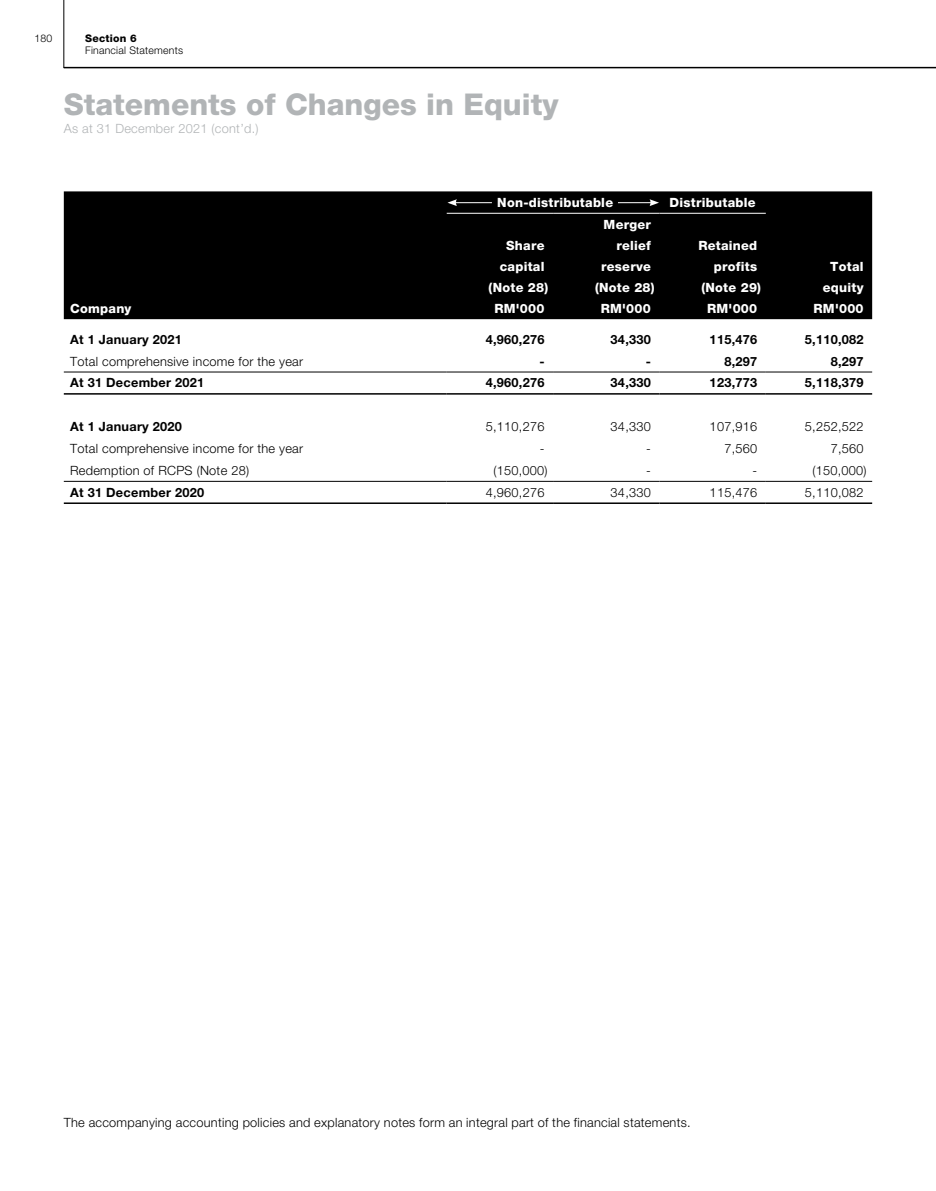
<style>
.page{position:relative;width:936px;height:1191px;background:#fff}
.page>*{position:absolute;margin:0;border:0;box-sizing:border-box;transform-origin:0 0}
.t1{font:800 30px "Helvetica Neue LT Std";color:#b1b4b6}
.t2{font:300 12.75px "Helvetica Neue LT Std";letter-spacing:.02em;color:#000}
.t3{font:800 12.75px/21px "Helvetica Neue LT Std";letter-spacing:.02em;color:#fff;text-align:right}
.t4{font:700 12.75px "Helvetica Neue LT Std";letter-spacing:.02em;color:#000}
.t5{font:300 12.75px "Helvetica Neue LT Std";letter-spacing:.02em;color:#b1b4b6}
.t6{font:300 10.5px "Helvetica Neue LT Std";letter-spacing:.02em;color:#000}
.t7{font:800 10.5px "Helvetica Neue LT Std";letter-spacing:.02em;color:#000}
</style>
<div class="page">
<hr style="left:64px;top:67px;width:871px;height:1px;background:#000">
<hr style="left:64px;top:0;width:1px;height:68px;background:#000">
<div style="left:64px;top:191px;width:808px;height:128px;background:#000"></div>
<hr style="left:64px;top:372px;width:382px;height:1px;background:#000">
<hr style="left:446px;top:372px;width:107px;height:1px;background:#000">
<hr style="left:553px;top:372px;width:106px;height:1px;background:#000">
<hr style="left:659px;top:372px;width:106px;height:1px;background:#000">
<hr style="left:765px;top:372px;width:107px;height:1px;background:#000">
<hr style="left:64px;top:393px;width:382px;height:1px;background:#000">
<hr style="left:446px;top:393px;width:107px;height:1px;background:#000">
<hr style="left:553px;top:393px;width:106px;height:1px;background:#000">
<hr style="left:659px;top:393px;width:106px;height:1px;background:#000">
<hr style="left:765px;top:393px;width:107px;height:1px;background:#000">
<hr style="left:64px;top:481px;width:382px;height:1px;background:#000">
<hr style="left:446px;top:481px;width:107px;height:1px;background:#000">
<hr style="left:553px;top:481px;width:106px;height:1px;background:#000">
<hr style="left:659px;top:481px;width:106px;height:1px;background:#000">
<hr style="left:765px;top:481px;width:107px;height:1px;background:#000">
<hr style="left:64px;top:502px;width:382px;height:2px;background:#000">
<hr style="left:446px;top:502px;width:107px;height:2px;background:#000">
<hr style="left:553px;top:502px;width:106px;height:2px;background:#000">
<hr style="left:659px;top:502px;width:106px;height:2px;background:#000">
<hr style="left:765px;top:502px;width:107px;height:2px;background:#000">
<hr style="left:446px;top:213px;width:107px;height:1px;background:#fff">
<hr style="left:553px;top:213px;width:106px;height:1px;background:#fff">
<hr style="left:659px;top:213px;width:106px;height:1px;background:#fff">
<hr style="left:618px;top:202px;width:34px;height:1px;background:#fff">
<svg style="left:649px;top:199px;width:10px;height:7px"></svg>
<hr style="left:454px;top:202px;width:38px;height:1px;background:#fff">
<svg style="left:447px;top:199px;width:10px;height:7px"></svg>
<p class="t6" style="left:34px;top:31px;width:19px">180</p>
<p class="t7" style="left:85px;top:32px;width:53px">Section 6</p>
<p class="t6" style="left:85px;top:44px;width:99px">Financial Statements</p>
<h1 class="t1" style="left:64px;top:86px;width:496px">Statements of Changes in Equity</h1>
<p class="t5" style="left:64px;top:121px;width:196px">As at 31 December 2021 (cont’d.)</p>
<p class="t3" style="left:70px;top:298px;width:63px">Company</p>
<p class="t3" style="left:497px;top:192px;width:117px">Non-distributable</p>
<p class="t3" style="left:669px;top:192px;width:87px">Distributable</p>
<p class="t3" style="left:488px;top:235px;width:61px">Share capital (Note 28)<br>RM'000</p>
<p class="t3" style="left:595px;top:214px;width:61px">Merger relief reserve (Note 28)<br>RM'000</p>
<p class="t3" style="left:698px;top:235px;width:64px">Retained profits (Note 29)<br>RM'000</p>
<p class="t3" style="left:813px;top:256px;width:52px">Total equity<br>RM'000</p>
<p class="t4" style="left:70px;top:331px;width:113px">At 1 January 2021</p>
<p class="t4" style="left:485px;top:331px;width:60px">4,960,276</p>
<p class="t4" style="left:610px;top:331px;width:42px">34,330</p>
<p class="t4" style="left:709px;top:331px;width:49px">115,476</p>
<p class="t4" style="left:804px;top:331px;width:60px">5,110,082</p>
<p class="t2" style="left:70px;top:353px;width:234px">Total comprehensive income for the year</p>
<p class="t4" style="left:539px;top:353px;width:7px">-</p>
<p class="t4" style="left:645px;top:353px;width:7px">-</p>
<p class="t4" style="left:724px;top:353px;width:34px">8,297</p>
<p class="t4" style="left:830px;top:353px;width:34px">8,297</p>
<p class="t4" style="left:70px;top:375px;width:136px">At 31 December 2021</p>
<p class="t4" style="left:485px;top:375px;width:60px">4,960,276</p>
<p class="t4" style="left:610px;top:375px;width:42px">34,330</p>
<p class="t4" style="left:709px;top:375px;width:49px">123,773</p>
<p class="t4" style="left:804px;top:375px;width:60px">5,118,379</p>
<p class="t4" style="left:70px;top:419px;width:113px">At 1 January 2020</p>
<p class="t2" style="left:485px;top:419px;width:60px">5,110,276</p>
<p class="t2" style="left:610px;top:419px;width:42px">34,330</p>
<p class="t2" style="left:709px;top:419px;width:49px">107,916</p>
<p class="t2" style="left:804px;top:419px;width:60px">5,252,522</p>
<p class="t2" style="left:70px;top:441px;width:234px">Total comprehensive income for the year</p>
<p class="t2" style="left:540px;top:441px;width:6px">-</p>
<p class="t2" style="left:646px;top:441px;width:6px">-</p>
<p class="t2" style="left:724px;top:441px;width:34px">7,560</p>
<p class="t2" style="left:830px;top:441px;width:34px">7,560</p>
<p class="t2" style="left:70px;top:462px;width:180px">Redemption of RCPS (Note 28)</p>
<p class="t2" style="left:493px;top:462px;width:56px">(150,000)</p>
<p class="t2" style="left:646px;top:462px;width:6px">-</p>
<p class="t2" style="left:752px;top:462px;width:6px">-</p>
<p class="t2" style="left:812px;top:462px;width:56px">(150,000)</p>
<p class="t4" style="left:70px;top:484px;width:136px">At 31 December 2020</p>
<p class="t2" style="left:485px;top:484px;width:60px">4,960,276</p>
<p class="t2" style="left:610px;top:484px;width:42px">34,330</p>
<p class="t2" style="left:709px;top:484px;width:49px">115,476</p>
<p class="t2" style="left:804px;top:484px;width:60px">5,110,082</p>
<p class="t2" style="left:64px;top:1114px;width:628px">The accompanying accounting policies and explanatory notes form an integral part of the financial statements.</p>
</div>
